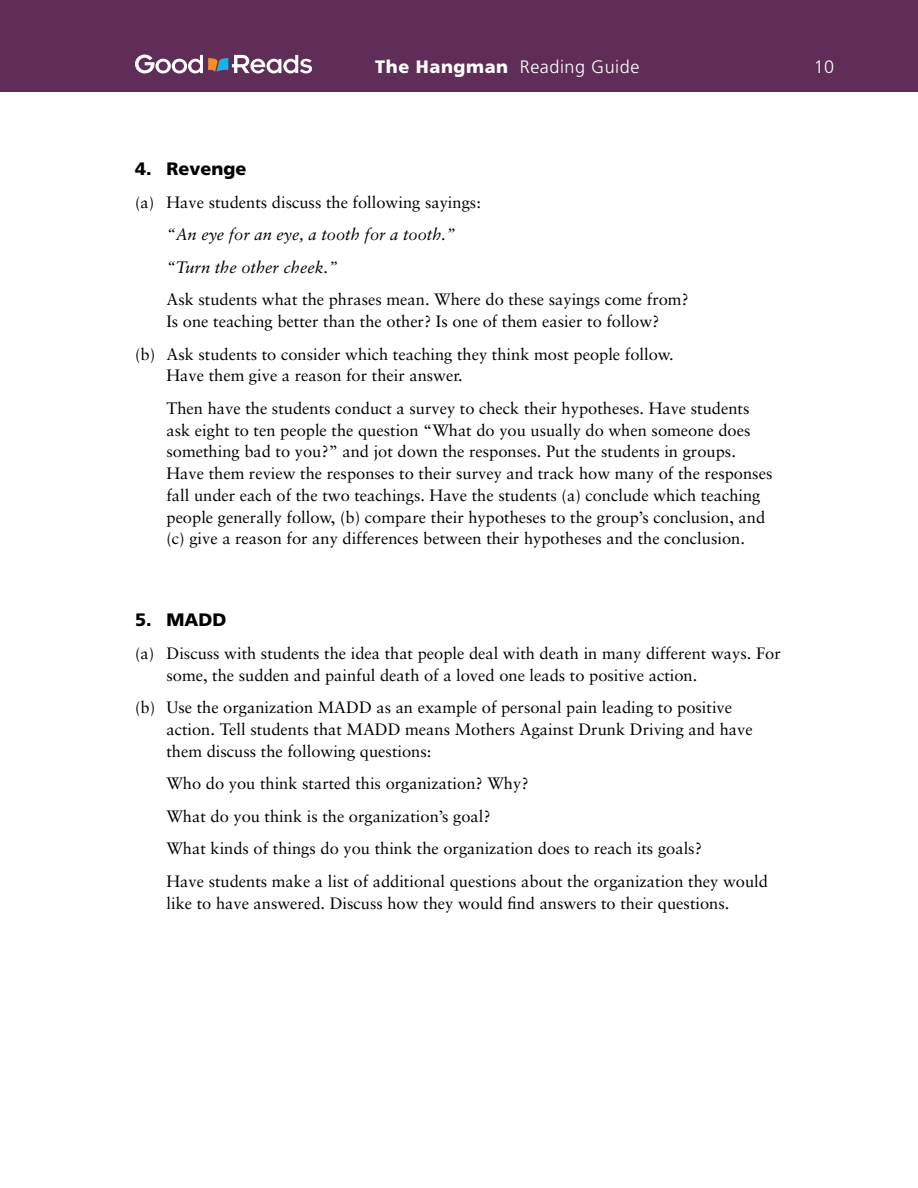
<style>
.page{position:relative;width:918px;height:1188px;background:#fff}
.page>*{position:absolute;margin:0;border:0;box-sizing:border-box;transform-origin:0 0}
.t1{font:300 18px "Frutiger";letter-spacing:.03em;color:#fff}
.t2{font:900 18px "Frutiger";color:#000}
.t3{font:16.5px/21.8px "Sabon";color:#000}
.t4{font:italic 16.5px/32.5px "Sabon";color:#000}
.s1{font-weight:900}
</style>
<div class="page">
<div style="left:0;top:0;width:918px;height:92px;background:#5f2d57"></div>
<svg style="left:135px;top:55px;width:177px;height:18px"></svg>
<p class="t1" style="left:375px;top:57px;width:266px"><span class="s1">The Hangman</span> Reading Guide</p>
<p class="t1" style="left:814px;top:57px;width:22px">10</p>
<p class="t2" style="left:135px;top:158px;width:113px">4. Revenge</p>
<p class="t3" style="left:135px;top:191px;width:348px">(a) Have students discuss the following sayings:</p>
<p class="t4" style="left:166px;top:218px;width:290px">“An eye for an eye, a tooth for a tooth.” “Turn the other cheek.”</p>
<p class="t3" style="left:166px;top:289px;width:524px">Ask students what the phrases mean. Where do these sayings come from?<br>Is one teaching better than the other? Is one of them easier to follow?</p>
<p class="t3" style="left:166px;top:343px;width:509px;text-indent:-31px">(b) Ask students to consider which teaching they think most people follow.<br>Have them give a reason for their answer.</p>
<p class="t3" style="left:166px;top:397px;width:607px">Then have the students conduct a survey to check their hypotheses. Have students ask eight to ten people the question “What do you usually do when someone does something bad to you?” and jot down the responses. Put the students in groups.<br>Have them review the responses to their survey and track how many of the responses fall under each of the two teachings. Have the students (a) conclude which teaching people generally follow, (b) compare their hypotheses to the group’s conclusion, and (c) give a reason for any differences between their hypotheses and the conclusion.</p>
<p class="t2" style="left:135px;top:609px;width:93px">5. MADD</p>
<p class="t3" style="left:166px;top:642px;width:616px;text-indent:-31px">(a) Discuss with students the idea that people deal with death in many different ways. For some, the sudden and painful death of a loved one leads to positive action.</p>
<p class="t3" style="left:166px;top:697px;width:588px;text-indent:-31px">(b) Use the organization MADD as an example of personal pain leading to positive action. Tell students that MADD means Mothers Against Drunk Driving and have them discuss the following questions:</p>
<p class="t3" style="left:166px;top:767px;width:603px;line-height:32.5px">Who do you think started this organization? Why?<br>What do you think is the organization’s goal?<br>What kinds of things do you think the organization does to reach its goals?<br>Have students make a list of additional questions about the organization they would</p>
<p class="t3" style="left:166px;top:892px;width:565px">like to have answered. Discuss how they would find answers to their questions.</p>
</div>
